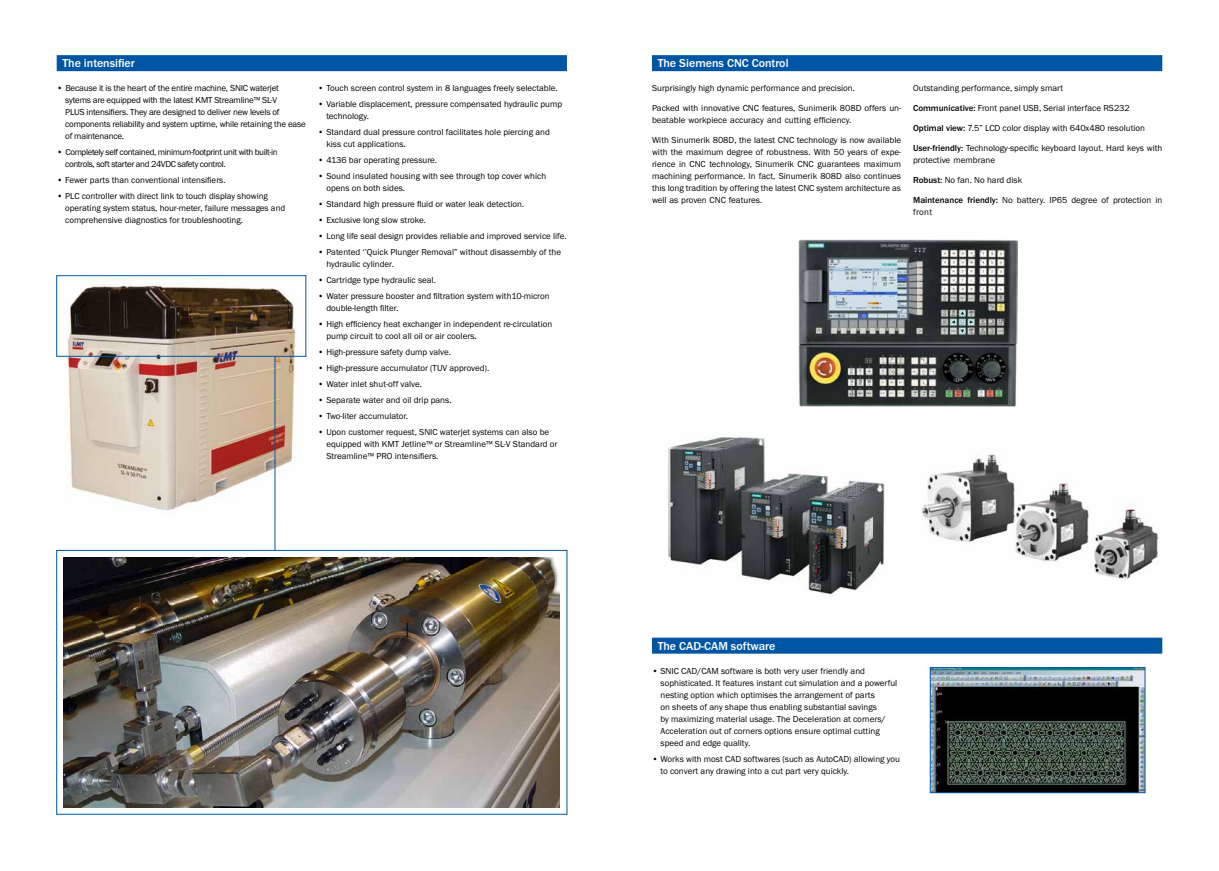
<style>
.page{position:relative;width:1219px;height:871px;background:#fff}
.page>*{position:absolute;margin:0;border:0;box-sizing:border-box;transform-origin:0 0}
.t1{font:500 12px "Franklin Gothic EF";color:#fff}
.t2{font:9px/12px "Franklin Gothic EF";color:#000}
.t3{font:9px/12px "Franklin Gothic EF";letter-spacing:-.02em;color:#000}
.t4{font:9px/12px "Franklin Gothic EF";letter-spacing:-.04em;color:#000}
.s1{font-weight:500}
</style>
<div class="page">
<div style="left:57px;top:55px;width:510px;height:16px;background:#0056a4"></div>
<div style="left:652px;top:55px;width:510px;height:16px;background:#0056a4"></div>
<div style="left:652px;top:637px;width:510px;height:16px;background:#0056a4"></div>
<img style="left:57px;top:284px;width:249px;height:233px">
<img style="left:64px;top:557px;width:496px;height:249px">
<img style="left:922px;top:454px;width:236px;height:125px">
<img style="left:799px;top:240px;width:218px;height:166px">
<img style="left:932px;top:669px;width:211px;height:121px">
<div style="left:930px;top:667px;width:215px;height:125px;border:1px solid #0056a4"></div>
<div style="left:56px;top:275px;width:250px;height:81px;border:1px solid #0056a4"></div>
<hr style="left:274px;top:356px;width:1px;height:194px;background:#0056a4">
<div style="left:56px;top:549px;width:511px;height:265px;border:1px solid #0056a4"></div>
<img style="left:668px;top:437px;width:217px;height:160px">
<h1 class="t1" style="left:62px;top:56px;width:74px">The intensifier</h1>
<p class="t3" style="left:65px;top:82px;width:242px;text-indent:-9px">• Because it is the heart of the entire machine, SNIC waterjet sytems are equipped with the latest KMT Streamline™ SL-V<br>PLUS intensifiers. They are designed to deliver new levels of components reliability and system uptime, while retaining the ease of maintenance.</p>
<p class="t4" style="left:65px;top:146px;width:214px;text-indent:-9px">• Completely self contained, minimum-footprint unit with built-in controls, soft starter and 24VDC safety control.</p>
<p class="t2" style="left:57px;top:174px;width:171px">• Fewer parts than conventional intensifiers.</p>
<p class="t2" style="left:65px;top:190px;width:222px;text-indent:-9px">• PLC controller with direct link to touch display showing operating system status, hour-meter, failure messages and comprehensive diagnostics for troubleshooting.</p>
<p class="t2" style="left:318px;top:82px;width:241px">• Touch screen control system in 8 languages freely selectable.</p>
<p class="t2" style="left:326px;top:98px;width:237px;text-indent:-9px">• Variable displacement, pressure compensated hydraulic pump technology.</p>
<p class="t2" style="left:326px;top:126px;width:225px;text-indent:-9px">• Standard dual pressure control facilitates hole piercing and kiss cut applications.</p>
<p class="t2" style="left:318px;top:154px;width:121px">• 4136 bar operating pressure.</p>
<p class="t2" style="left:326px;top:170px;width:221px;text-indent:-9px">• Sound insulated housing with see through top cover which opens on both sides.</p>
<p class="t2" style="left:318px;top:198px;width:208px">• Standard high pressure fluid or water leak detection.</p>
<p class="t2" style="left:318px;top:214px;width:110px">• Exclusive long slow stroke.</p>
<p class="t2" style="left:318px;top:230px;width:250px">• Long life seal design provides reliable and improved service life.</p>
<p class="t2" style="left:326px;top:246px;width:236px;text-indent:-9px">• Patented ‘’Quick Plunger Removal” without disassembly of the hydraulic cylinder.</p>
<p class="t2" style="left:318px;top:274px;width:120px">• Cartridge type hydraulic seal.</p>
<p class="t2" style="left:326px;top:290px;width:225px;text-indent:-9px">• Water pressure booster and filtration system with10-micron double-length filter.</p>
<p class="t2" style="left:326px;top:318px;width:227px;text-indent:-9px">• High efficiency heat exchanger in independent re-circulation pump circuit to cool all oil or air coolers.</p>
<p class="t2" style="left:318px;top:346px;width:135px">• High-pressure safety dump valve.</p>
<p class="t2" style="left:318px;top:362px;width:173px">• High-pressure accumulator (TUV approved).</p>
<p class="t2" style="left:318px;top:378px;width:106px">• Water inlet shut-off valve.</p>
<p class="t2" style="left:318px;top:394px;width:135px">• Separate water and oil drip pans.</p>
<p class="t2" style="left:318px;top:410px;width:92px">• Two-liter accumulator.</p>
<p class="t2" style="left:326px;top:426px;width:233px;text-indent:-9px">• Upon customer request, SNIC waterjet systems can also be equipped with KMT Jetline™ or Streamline™ SL-V Standard or<br>Streamline™ PRO intensifiers.</p>
<h1 class="t1" style="left:658px;top:56px;width:132px">The Siemens CNC Control</h1>
<p class="t2" style="left:652px;top:82px;width:204px">Surprisingly high dynamic performance and precision.</p>
<p class="t2" style="left:652px;top:102px;width:251px">Packed with innovative CNC features, Sunimerik 808D offers un&shy;beatable workpiece accuracy and cutting efficiency.</p>
<p class="t2" style="left:652px;top:134px;width:251px;text-align:justify">With Sinumerik 808D, the latest CNC technology is now available with the maximum degree of robustness. With 50 years of expe&shy;rience in CNC technology, Sinumerik CNC guarantees maximum machining performance. In fact, Sinumerik 808D also continues this long tradition by offering the latest CNC system architecture as well as proven CNC features.</p>
<p class="t2" style="left:913px;top:82px;width:151px">Outstanding performance, simply smart</p>
<p class="t2" style="left:913px;top:102px;width:218px"><span class="s1">Communicative:</span> Front panel USB, Serial interface RS232</p>
<p class="t2" style="left:913px;top:122px;width:233px"><span class="s1">Optimal view:</span> 7.5” LCD color display with 640x480 resolution</p>
<p class="t2" style="left:913px;top:142px;width:251px"><span class="s1">User-friendly:</span> Technology-specific keyboard layout. Hard keys with protective membrane</p>
<p class="t2" style="left:913px;top:174px;width:111px"><span class="s1">Robust:</span> No fan. No hard disk</p>
<p class="t2" style="left:913px;top:194px;width:251px"><span class="s1">Maintenance friendly:</span> No battery. IP65 degree of protection in front</p>
<h1 class="t1" style="left:658px;top:638px;width:119px">The CAD-CAM software</h1>
<p class="t2" style="left:660px;top:664px;width:238px;text-indent:-9px">• SNIC CAD/CAM software is both very user friendly and sophisticated. It features instant cut simulation and a powerful nesting option which optimises the arrangement of parts<br>on sheets of any shape thus enabling substantial savings<br>by maximizing material usage. The Deceleration at corners/ Acceleration out of corners options ensure optimal cutting speed and edge quality.</p>
<p class="t2" style="left:660px;top:752px;width:241px;text-indent:-9px">• Works with most CAD softwares (such as AutoCAD) allowing you to convert any drawing into a cut part very quickly.</p>
</div>
